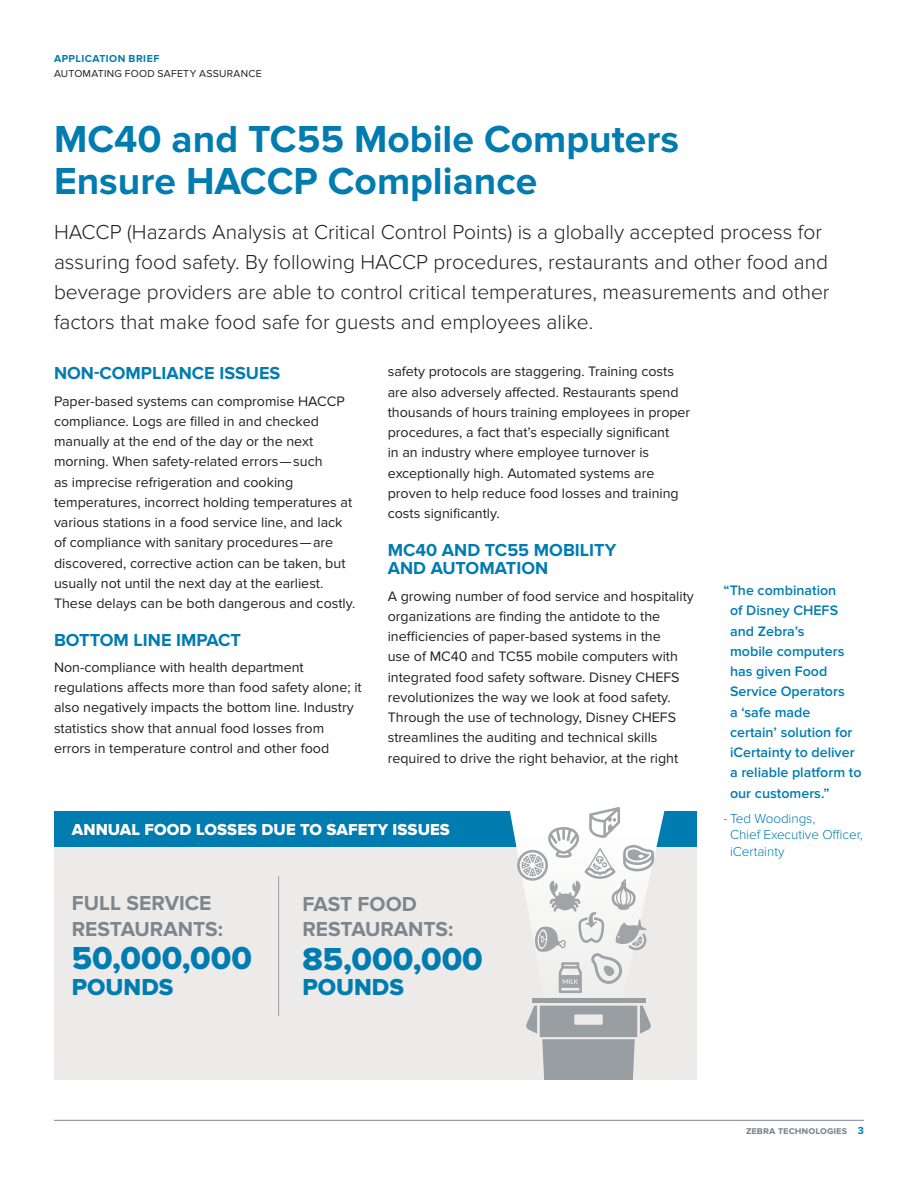
<style>
.page{position:relative;width:918px;height:1188px;background:#fff}
.page>*{position:absolute;margin:0;border:0;box-sizing:border-box;transform-origin:0 0}
._004_Datasheet_-_bod{font:700 39px/42px "Proxima Nova";color:#007cb1}
.t1{font:33px "Proxima Nova Extrabld";color:#007cb1}
.t2{font:24px "Proxima Nova Extrabld";color:#007cb1}
._004_Datasheet_-_bod-2{font:300 21px/30px "Proxima Nova";color:#231f20}
.t3{font:700 21px "Proxima Nova";color:#7e868d}
._004_Datasheet_-_bod-3{font:700 18px/18.8px "Proxima Nova";color:#007cb1}
.t4{font:16.5px "Proxima Nova Extrabld";letter-spacing:.005em;color:#fff}
._004_Datasheet_-_bod-4{font:14.25px/20.2px "Proxima Nova";color:#231f20}
._004_Datasheet_-_bod-5{font:600 14.25px/20.2px "Proxima Nova";color:#007cb1}
._004_Datasheet_-_bod-6{font:300 13.5px/16.5px "Proxima Nova";letter-spacing:-.005em;color:#007cb1}
.t5{font:10.5px "Proxima Nova";letter-spacing:.025em;color:#231f20}
.t6{font:700 10.5px "Proxima Nova";color:#7e868d}
.t7{font:700 10.5px "Proxima Nova";letter-spacing:.045em;color:#007cb1}
.s1{color:#007cb1}
</style>
<div class="page">
<div style="left:54px;top:828px;width:643px;height:252px;background:#ecebea"></div>
<div style="left:54px;top:812px;width:643px;height:35px;background:#007cb1"></div>
<hr style="left:278px;top:876px;width:1px;height:140px;background:#999ea3">
<svg style="left:508px;top:807px;width:159px;height:273px"></svg>
<hr style="left:54px;top:1120px;width:810px;height:1px;background:#7e868d">
<p class="t7" style="left:54px;top:53px;width:107px">APPLICATION BRIEF</p>
<p class="t5" style="left:54px;top:67px;width:209px">AUTOMATING FOOD SAFETY ASSURANCE</p>
<p class="_004_Datasheet_-_bod" style="left:54px;top:119px;width:627px">MC40 and TC55 Mobile Computers<br>Ensure HACCP Compliance</p>
<p class="_004_Datasheet_-_bod-2" style="left:54px;top:217px;width:777px">HACCP (Hazards Analysis at Critical Control Points) is a globally accepted process for assuring food safety. By following HACCP procedures, restaurants and other food and beverage providers are able to control critical temperatures, measurements and other factors that make food safe for guests and employees alike.</p>
<p class="_004_Datasheet_-_bod-3" style="left:54px;top:364px;width:228px">NON-COMPLIANCE ISSUES</p>
<p class="_004_Datasheet_-_bod-4" style="left:54px;top:391px;width:303px">Paper-based systems can compromise HACCP compliance. Logs are filled in and checked manually at the end of the day or the next morning. When safety-related errors—such<br>as imprecise refrigeration and cooking temperatures, incorrect holding temperatures at various stations in a food service line, and lack of compliance with sanitary procedures—are discovered, corrective action can be taken, but usually not until the next day at the earliest.<br>These delays can be both dangerous and costly.</p>
<p class="_004_Datasheet_-_bod-3" style="left:54px;top:631px;width:188px">BOTTOM LINE IMPACT</p>
<p class="_004_Datasheet_-_bod-4" style="left:54px;top:657px;width:309px">Non-compliance with health department regulations affects more than food safety alone; it also negatively impacts the bottom line. Industry statistics show that annual food losses from errors in temperature control and other food</p>
<p class="_004_Datasheet_-_bod-4" style="left:388px;top:362px;width:304px">safety protocols are staggering. Training costs are also adversely affected. Restaurants spend thousands of hours training employees in proper procedures, a fact that’s especially significant<br>in an industry where employee turnover is exceptionally high. Automated systems are proven to help reduce food losses and training costs significantly.</p>
<p class="_004_Datasheet_-_bod-3" style="left:388px;top:541px;width:230px">MC40 AND TC55 MOBILITY<br>AND AUTOMATION</p>
<p class="_004_Datasheet_-_bod-4" style="left:388px;top:586px;width:308px">A growing number of food service and hospitality organizations are finding the antidote to the inefficiencies of paper-based systems in the<br>use of MC40 and TC55 mobile computers with integrated food safety software. Disney CHEFS revolutionizes the way we look at food safety.<br>Through the use of technology, Disney CHEFS streamlines the auditing and technical skills required to drive the right behavior, at the right</p>
<p class="t4" style="left:72px;top:820px;width:380px">ANNUAL FOOD LOSSES DUE TO SAFETY ISSUES</p>
<p class="t3" style="left:72px;top:891px;width:141px">FULL SERVICE</p>
<p class="t3" style="left:72px;top:917px;width:153px">RESTAURANTS:</p>
<p class="t1" style="left:72px;top:939px;width:182px">50,000,000</p>
<p class="t2" style="left:72px;top:973px;width:103px">POUNDS</p>
<p class="t3" style="left:302px;top:892px;width:116px">FAST FOOD</p>
<p class="t3" style="left:302px;top:917px;width:153px">RESTAURANTS:</p>
<p class="t1" style="left:302px;top:940px;width:182px">85,000,000</p>
<p class="t2" style="left:302px;top:974px;width:103px">POUNDS</p>
<p class="_004_Datasheet_-_bod-5" style="left:730px;top:581px;width:133px;text-indent:-6px">“The combination<br>of Disney CHEFS and Zebra’s<br>mobile computers has given Food<br>Service Operators<br>a ‘safe made<br>certain’ solution for iCertainty to deliver a reliable platform to our customers.”</p>
<p class="_004_Datasheet_-_bod-6" style="left:730px;top:810px;width:134px;text-indent:-6px">- Ted Woodings,<br>Chief Executive Officer, iCertainty</p>
<p class="t6" style="left:746px;top:1124px;width:119px">zebra technologies <span class="s1">3</span></p>
</div>
